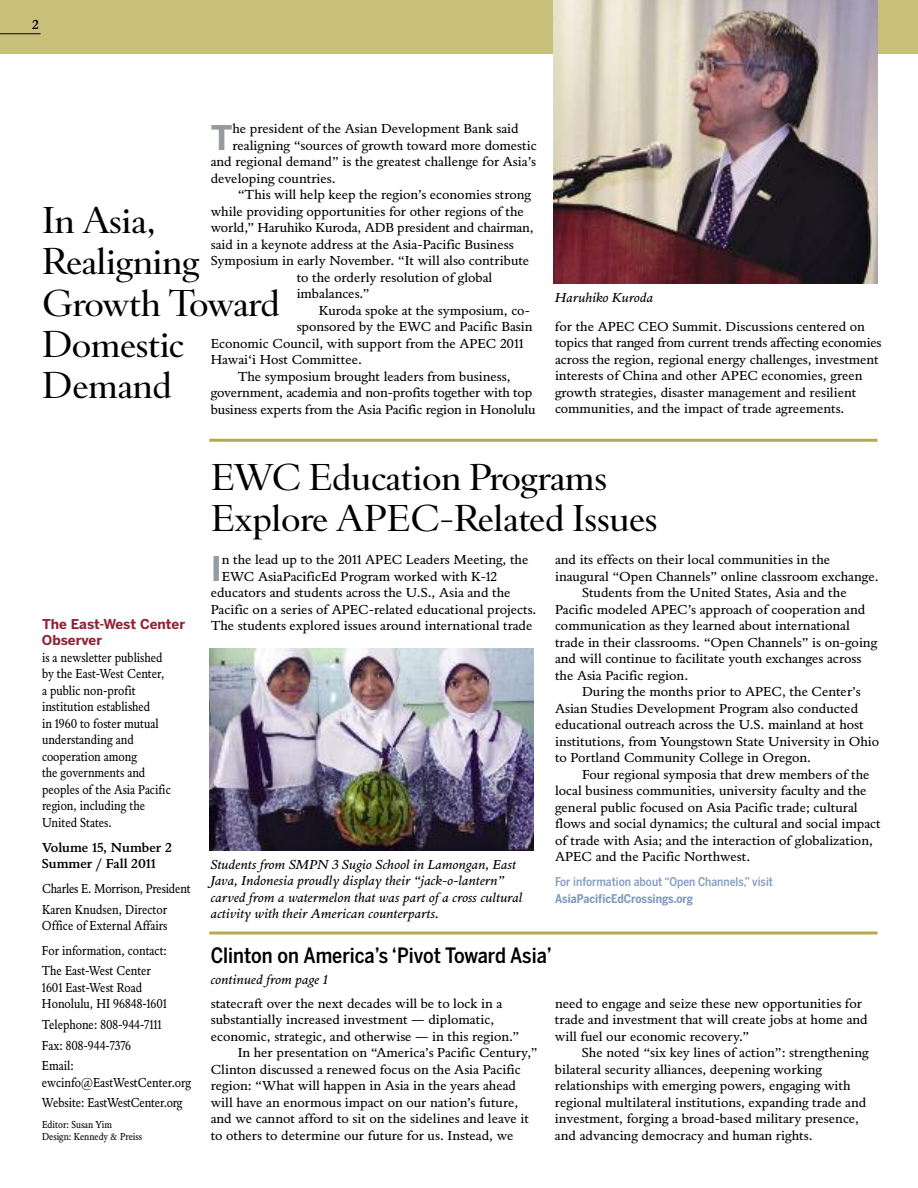
<style>
.page{position:relative;width:918px;height:1188px;background:#fff}
.page>*{position:absolute;margin:0;border:0;box-sizing:border-box;transform-origin:0 0}
.t1{font:39px/41.2px "Pietro Display";letter-spacing:-.01em;color:#000}
.t2{font:39px "Pietro Display";letter-spacing:-.035em;color:#000}
.t3{font:700 33.75px "Benton Sans";color:#979b9d}
.t4{font:500 21px "Benton Sans Cond";color:#000}
.t5{font:13.5px/16.5px "Pietro Text";color:#000}
.t6{font:13.5px/16.5px "Pietro Text";color:#000;scale:.85 1}
.t7{font:italic 13.5px/16.5px "Pietro Text";color:#000}
.t8{font:600 13.5px/16.5px "Pietro Text";color:#000}
.t9{font:700 13.5px/16.5px "Benton Sans";color:#922133}
.t10{font:500 12px "Benton Sans Cond";color:#839bc1}
.t11{font:700 12px "Benton Sans Cond";color:#839bc1}
.t12{font:10.5px/12px "Pietro Text";color:#000;scale:.85 1}
</style>
<div class="page">
<div style="left:0;top:0;width:918px;height:54px;background:#c8bf7b"></div>
<hr style="left:0;top:33px;width:40px;height:1px;background:#000">
<hr style="left:209px;top:932px;width:669px;height:2px;background:#b6a94f">
<img style="left:554px;top:0;width:324px;height:284px">
<hr style="left:209px;top:439px;width:669px;height:3px;background:#b6a94f">
<img style="left:209px;top:648px;width:324px;height:202px">
<p class="t8" style="left:32px;top:16px;width:8px">2</p>
<h2 class="t3" style="left:211px;top:125px;width:23px">T</h2>
<p class="t5" style="left:232px;top:120px;width:288px">he president of the Asian Development Bank said</p>
<p class="t5" style="left:232px;top:137px;width:306px">realigning “sources of growth toward more domestic</p>
<p class="t5" style="left:211px;top:153px;width:327px">and regional demand” is the greatest challenge for Asia’s</p>
<p class="t5" style="left:211px;top:170px;width:127px">developing countries.</p>
<p class="t5" style="left:238px;top:186px;width:295px">“This will help keep the region’s economies strong</p>
<p class="t5" style="left:211px;top:203px;width:315px">while providing opportunities for other regions of the</p>
<p class="t5" style="left:211px;top:219px;width:325px">world,” Haruhiko Kuroda, ADB president and chairman,</p>
<p class="t5" style="left:211px;top:236px;width:304px">said in a keynote address at the Asia-Pacific Business</p>
<p class="t5" style="left:211px;top:252px;width:320px">Symposium in early November. “It will also contribute</p>
<p class="t5" style="left:297px;top:269px;width:197px">to the orderly resolution of global</p>
<p class="t5" style="left:297px;top:285px;width:75px">imbalances.”</p>
<p class="t5" style="left:319px;top:302px;width:213px">Kuroda spoke at the symposium, co-</p>
<p class="t5" style="left:297px;top:318px;width:237px">sponsored by the EWC and Pacific Basin</p>
<p class="t5" style="left:211px;top:335px;width:314px">Economic Council, with support from the APEC 2011</p>
<p class="t5" style="left:211px;top:351px;width:153px">Hawai‘i Host Committee.</p>
<p class="t5" style="left:238px;top:368px;width:274px">The symposium brought leaders from business,</p>
<p class="t5" style="left:211px;top:384px;width:323px">government, academia and non-profits together with top</p>
<p class="t5" style="left:211px;top:401px;width:326px">business experts from the Asia Pacific region in Honolulu</p>
<h1 class="t1" style="left:42px;top:199px;width:159px">In Asia,<br>Realigning</h1>
<h1 class="t2" style="left:42px;top:279px;width:239px">Growth Toward</h1>
<h1 class="t1" style="left:42px;top:323px;width:143px">Domestic<br>Demand</h1>
<p class="t7" style="left:555px;top:289px;width:100px">Haruhiko Kuroda</p>
<p class="t5" style="left:555px;top:318px;width:328px">for the APEC CEO Summit. Discussions centered on topics that ranged from current trends affecting economies across the region, regional energy challenges, investment interests of China and other APEC economies, green growth strategies, disaster management and resilient communities, and the impact of trade agreements.</p>
<p class="t9" style="left:42px;top:617px;width:145px">The East-West Center<br>Observer</p>
<p class="t6" style="left:42px;top:649px;width:153px">is a newsletter published by the East-West Center, a public non-profit institution established<br>in 1960 to foster mutual understanding and cooperation among<br>the governments and peoples of the Asia Pacific region, including the<br>United States.</p>
<p class="t8" style="left:42px;top:839px;width:132px">Volume 15, Number 2<br>Summer / Fall 2011</p>
<p class="t6" style="left:42px;top:878px;width:176px;line-height:20.7px">Charles E. Morrison, President<br>Karen Knudsen, Director</p>
<p class="t6" style="left:42px;top:913px;width:149px;line-height:24.8px">Office of External Affairs<br>For information, contact:</p>
<p class="t6" style="left:42px;top:962px;width:149px">The East-West Center<br>1601 East-West Road<br>Honolulu, HI 96848-1601</p>
<p class="t6" style="left:42px;top:1014px;width:142px;line-height:20.7px">Telephone: 808-944-7111<br>Fax: 808-944-7376<br>Email:</p>
<p class="t6" style="left:42px;top:1072px;width:177px;line-height:20.7px">ewcinfo@EastWestCenter.org<br>Website: EastWestCenter.org</p>
<p class="t12" style="left:42px;top:1118px;width:119px">Editor: Susan Yim<br>Design: Kennedy &amp; Preiss</p>
<h1 class="t1" style="left:211px;top:456px;width:448px">EWC Education Programs<br>Explore APEC-Related Issues</h1>
<h2 class="t3" style="left:211px;top:556px;width:13px">I</h2>
<p class="t5" style="left:222px;top:552px;width:308px">n the lead up to the 2011 APEC Leaders Meeting, the</p>
<p class="t5" style="left:222px;top:568px;width:277px">EWC AsiaPacificEd Program worked with K-12</p>
<p class="t5" style="left:211px;top:585px;width:301px">educators and students across the U.S., Asia and the</p>
<p class="t5" style="left:211px;top:601px;width:327px">Pacific on a series of APEC-related educational projects.</p>
<p class="t5" style="left:211px;top:618px;width:323px">The students explored issues around international trade</p>
<p class="t7" style="left:211px;top:856px;width:313px">Students from SMPN 3 Sugio School in Lamongan, East Java, Indonesia proudly display their “jack-o-lantern” carved from a watermelon that was part of a cross cultural activity with their American counterparts.</p>
<p class="t5" style="left:555px;top:552px;width:277px">and its effects on their local communities in the</p>
<p class="t5" style="left:555px;top:568px;width:325px">inaugural “Open Channels” online classroom exchange.</p>
<p class="t5" style="left:582px;top:585px;width:266px">Students from the United States, Asia and the</p>
<p class="t5" style="left:555px;top:601px;width:312px">Pacific modeled APEC’s approach of cooperation and</p>
<p class="t5" style="left:555px;top:618px;width:296px">communication as they learned about international</p>
<p class="t5" style="left:555px;top:634px;width:324px">trade in their classrooms. “Open Channels” is on-going</p>
<p class="t5" style="left:555px;top:651px;width:308px">and will continue to facilitate youth exchanges across</p>
<p class="t5" style="left:555px;top:667px;width:135px">the Asia Pacific region.</p>
<p class="t5" style="left:582px;top:684px;width:280px">During the months prior to APEC, the Center’s</p>
<p class="t5" style="left:555px;top:700px;width:305px">Asian Studies Development Program also conducted</p>
<p class="t5" style="left:555px;top:717px;width:310px">educational outreach across the U.S. mainland at host</p>
<p class="t5" style="left:555px;top:733px;width:326px">institutions, from Youngstown State University in Ohio</p>
<p class="t5" style="left:555px;top:750px;width:258px">to Portland Community College in Oregon.</p>
<p class="t5" style="left:582px;top:766px;width:289px">Four regional symposia that drew members of the</p>
<p class="t5" style="left:555px;top:783px;width:313px">local business communities, university faculty and the</p>
<p class="t5" style="left:555px;top:799px;width:304px">general public focused on Asia Pacific trade; cultural</p>
<p class="t5" style="left:555px;top:816px;width:327px">flows and social dynamics; the cultural and social impact</p>
<p class="t5" style="left:555px;top:832px;width:319px">of trade with Asia; and the interaction of globalization,</p>
<p class="t5" style="left:555px;top:849px;width:197px">APEC and the Pacific Northwest.</p>
<p class="t10" style="left:555px;top:875px;width:219px">For information about “Open Channels,” visit</p>
<p class="t11" style="left:555px;top:892px;width:140px">AsiaPacificEdCrossings.org</p>
<h3 class="t4" style="left:211px;top:944px;width:343px">Clinton on America’s ‘Pivot Toward Asia’</h3>
<p class="t7" style="left:211px;top:971px;width:119px">continued from page 1</p>
<p class="t5" style="left:211px;top:995px;width:293px">statecraft over the next decades will be to lock in a</p>
<p class="t5" style="left:211px;top:1011px;width:285px">substantially increased investment — diplomatic,</p>
<p class="t5" style="left:211px;top:1028px;width:310px">economic, strategic, and otherwise — in this region.”</p>
<p class="t5" style="left:238px;top:1044px;width:301px">In her presentation on “America’s Pacific Century,”</p>
<p class="t5" style="left:211px;top:1061px;width:312px">Clinton discussed a renewed focus on the Asia Pacific</p>
<p class="t5" style="left:211px;top:1077px;width:307px">region: “What will happen in Asia in the years ahead</p>
<p class="t5" style="left:211px;top:1094px;width:309px">will have an enormous impact on our nation’s future,</p>
<p class="t5" style="left:211px;top:1110px;width:320px">and we cannot afford to sit on the sidelines and leave it</p>
<p class="t5" style="left:211px;top:1127px;width:304px">to others to determine our future for us. Instead, we</p>
<p class="t5" style="left:555px;top:995px;width:314px">need to engage and seize these new opportunities for trade and investment that will create jobs at home and will fuel our economic recovery.”</p>
<p class="t5" style="left:555px;top:1044px;width:315px;text-indent:27px">She noted “six key lines of action”: strengthening bilateral security alliances, deepening working relationships with emerging powers, engaging with regional multilateral institutions, expanding trade and investment, forging a broad-based military presence, and advancing democracy and human rights.</p>
</div>
